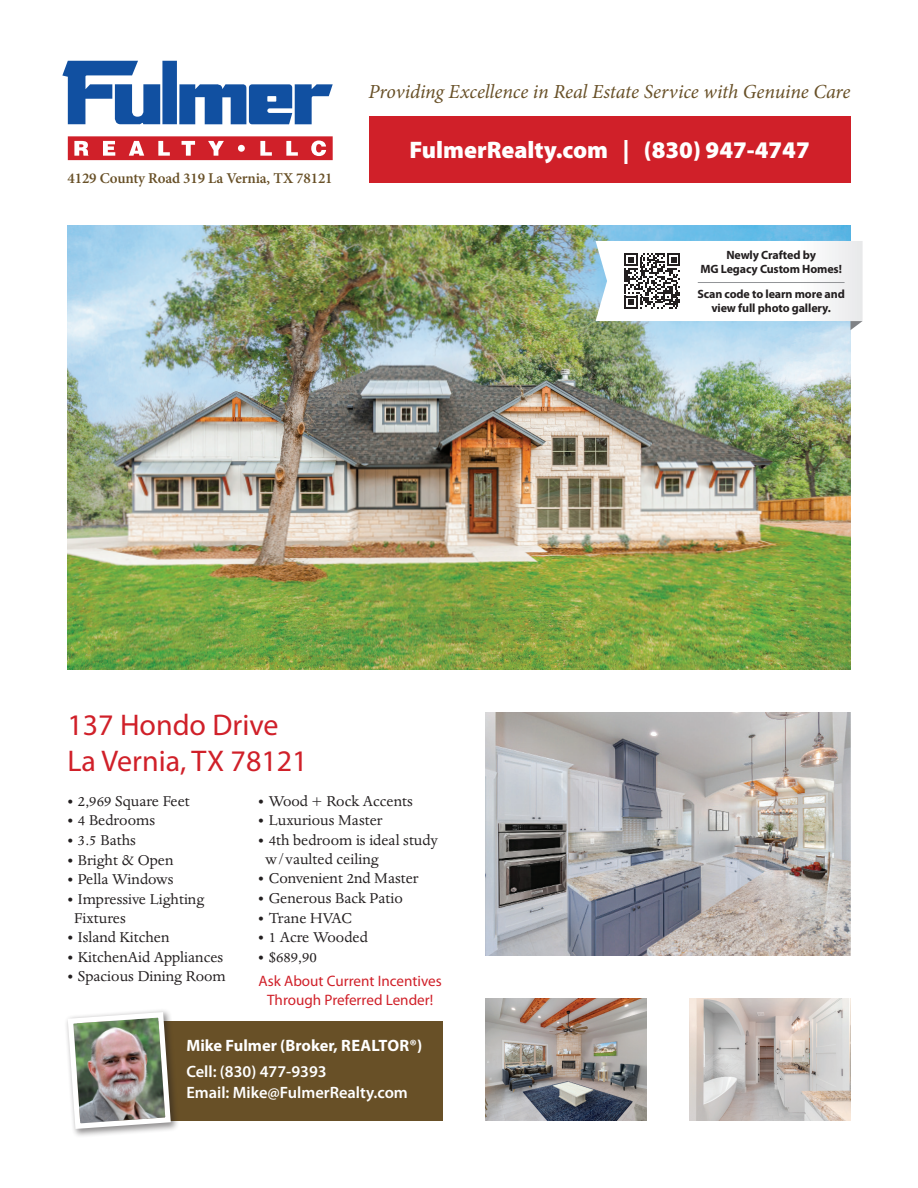
<style>
.page{position:relative;width:918px;height:1188px;background:#fff}
.page>*{position:absolute;margin:0;border:0;box-sizing:border-box;transform-origin:0 0}
.t1{font:30px/36px "Myriad Pro";color:#d02029}
.t2{font:900 24px "Myriad Pro";color:#fff}
.t3{font:italic 19.95px "Minion Pro";letter-spacing:-.005em;color:#685027}
.t4{font:16.5px/18.9px "Dante MT Std";color:#231f20}
.t5{font:600 16.5px/20.4px "Myriad Pro";color:#fff}
.t6{font:700 16.5px "Myriad Pro";color:#fff}
.t7{font:15.15px/18.1px "Myriad Pro";color:#d02029;text-align:center}
.t8{font:600 15px "Minion Pro";letter-spacing:-.01em;color:#685027}
.t9{font:700 12px/14.1px "Myriad Pro";letter-spacing:-.01em;color:#231f20;text-align:center}
</style>
<div class="page">
<div style="left:77px;top:1021px;width:365px;height:99px;background:#685027"></div>
<svg style="left:62px;top:61px;width:271px;height:63px"></svg>
<svg style="left:68px;top:136px;width:265px;height:24px"></svg>
<img style="left:68px;top:226px;width:782px;height:443px">
<div style="left:369px;top:116px;width:481px;height:67px;background:#d02029"></div>
<img style="left:485px;top:712px;width:365px;height:244px">
<img style="left:689px;top:999px;width:161px;height:121px">
<img style="left:485px;top:999px;width:161px;height:121px">
<div style="left:64px;top:1008px;width:116px;height:130px;background:#231f20;opacity:.5"></div>
<img style="left:65px;top:1009px;width:109px;height:123px">
<svg style="left:596px;top:241px;width:267px;height:89px"></svg>
<hr style="left:698px;top:282px;width:147px;height:1px;background:#939598">
<p class="t8" style="left:68px;top:168px;width:267px">4129 County Road 319 La Vernia, TX 78121</p>
<p class="t3" style="left:369px;top:78px;width:483px">Providing Excellence in Real Estate Service with Genuine Care</p>
<h2 class="t2" style="left:409px;top:137px;width:402px">FulmerRealty.com | (830) 947-4747</h2>
<p class="t9" style="left:700px;top:247px;width:143px">Newly Crafted by<br>MG Legacy Custom Homes!</p>
<p class="t9" style="left:697px;top:286px;width:149px">Scan code to learn more and view full photo gallery.</p>
<h1 class="t1" style="left:68px;top:706px;width:242px">137 Hondo Drive<br>La Vernia, TX 78121</h1>
<p class="t4" style="left:68px;top:792px;width:124px">• 2,969 Square Feet</p>
<p class="t4" style="left:68px;top:811px;width:89px">• 4 Bedrooms</p>
<p class="t4" style="left:68px;top:831px;width:70px">• 3.5 Baths</p>
<p class="t4" style="left:68px;top:850px;width:108px">• Bright &amp; Open</p>
<p class="t4" style="left:68px;top:870px;width:108px">• Pella Windows</p>
<p class="t4" style="left:74px;top:889px;width:131px;text-indent:-7px">• Impressive Lighting<br>Fixtures</p>
<p class="t4" style="left:68px;top:928px;width:103px">• Island Kitchen</p>
<p class="t4" style="left:68px;top:947px;width:157px">• KitchenAid Appliances</p>
<p class="t4" style="left:68px;top:967px;width:160px">• Spacious Dining Room</p>
<p class="t4" style="left:258px;top:792px;width:156px">• Wood + Rock Accents</p>
<p class="t4" style="left:258px;top:811px;width:126px">• Luxurious Master</p>
<p class="t4" style="left:265px;top:831px;width:175px;text-indent:-7px">• 4th bedroom is ideal study w/vaulted ceiling</p>
<p class="t4" style="left:258px;top:869px;width:162px">• Convenient 2nd Master</p>
<p class="t4" style="left:258px;top:889px;width:146px">• Generous Back Patio</p>
<p class="t4" style="left:258px;top:908px;width:95px">• Trane HVAC</p>
<p class="t4" style="left:258px;top:928px;width:111px">• 1 Acre Wooded</p>
<p class="t4" style="left:258px;top:947px;width:60px">• $689,90</p>
<p class="t7" style="left:259px;top:972px;width:185px">Ask About Current Incentives<br>Through Preferred Lender!</p>
<p class="t6" style="left:186px;top:1035px;width:237px">Mike Fulmer (Broker, REALTOR®)</p>
<p class="t5" style="left:186px;top:1061px;width:223px">Cell: (830) 477-9393<br>Email: Mike@FulmerRealty.com</p>
</div>
